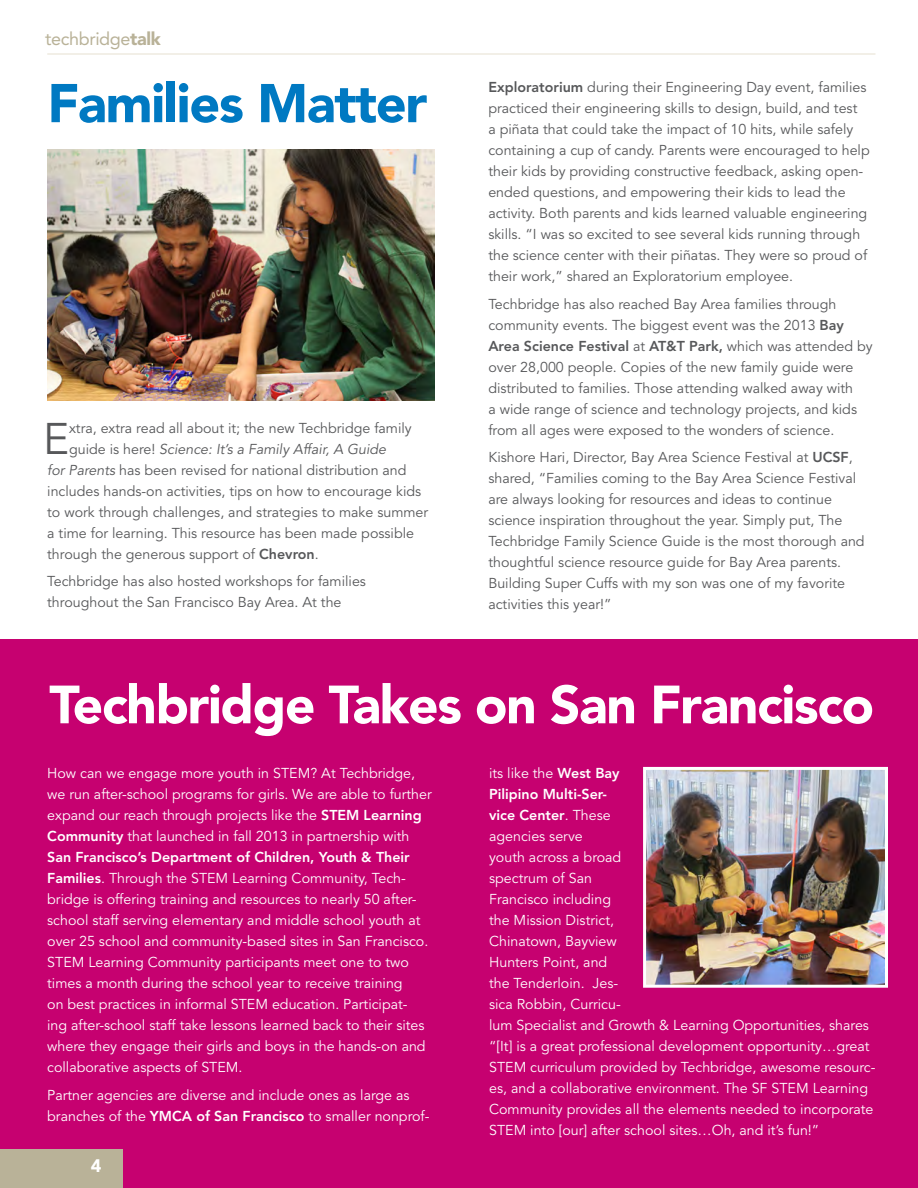
<style>
.page{position:relative;width:918px;height:1188px;background:#fff}
.page>*{position:absolute;margin:0;border:0;box-sizing:border-box;transform-origin:0 0}
.Headline_Big{font:900 54px "Avenir LT Std";letter-spacing:-.025em;color:#0079c2}
.Headline_Big-2{font:900 53.25px "Avenir LT Std";letter-spacing:-.025em;color:#fff}
.Body{font:43.95px "Avenir LT Std";color:#57585a}
.t1{font:18px "Avenir LT Std";letter-spacing:-.02em;color:#b9b298}
.t2{font:900 18px "Avenir LT Std";color:#fff}
.Body-2{font:14.25px/21px "Avenir LT Std";color:#57585a}
.Body-3{font:14.25px/21px "Avenir LT Std";color:#fff}
.Body-4{font:italic 14.25px "Avenir LT Std";color:#57585a}
.s1{font-weight:900}
.s2{font-style:normal}
.s3{font-style:italic}
.s4{font-weight:800}
</style>
<div class="page">
<div style="left:0;top:639px;width:918px;height:549px;background:#c60170"></div>
<div style="left:0;top:1150px;width:123px;height:38px;background:#b9b298"></div>
<hr style="left:47px;top:54px;width:828px;height:1px;background:#e6e0d1">
<img style="left:47px;top:150px;width:387px;height:250px">
<img style="left:647px;top:771px;width:237px;height:213px">
<div style="left:643px;top:767px;width:245px;height:221px;border:3px solid #fff"></div>
<p class="t1" style="left:45px;top:29px;width:117px">techbridge<span class="s1">talk</span></p>
<p class="Headline_Big" style="left:47px;top:71px;width:382px">Families Matter</p>
<p class="Body" style="left:43px;top:413px;width:28px">E</p>
<p class="Body-2" style="left:69px;top:418px;width:344px">xtra, extra read all about it; the new Techbridge family</p>
<p class="Body-4" style="left:69px;top:441px;width:319px"><span class="s2">guide is here!</span> Science: It’s a Family Affair, A Guide</p>
<p class="Body-2" style="left:47px;top:460px;width:361px"><span class="s3">for Parents</span> has been revised for national distribution and</p>
<p class="Body-2" style="left:47px;top:481px;width:375px">includes hands-on activities, tips on how to encourage kids</p>
<p class="Body-2" style="left:47px;top:502px;width:383px">to work through challenges, and strategies to make summer</p>
<p class="Body-2" style="left:47px;top:523px;width:368px">a time for learning. This resource has been made possible</p>
<p class="Body-2" style="left:47px;top:544px;width:273px">through the generous support of <span class="s4">Chevron</span>.</p>
<p class="Body-2" style="left:47px;top:571px;width:320px">Techbridge has also hosted workshops for families throughout the San Francisco Bay Area. At the</p>
<p class="Body-2" style="left:488px;top:77px;width:383px"><span class="s4">Exploratorium</span> during their Engineering Day event, families practiced their engineering skills to design, build, and test<br>a piñata that could take the impact of 10 hits, while safely containing a cup of candy. Parents were encouraged to help their kids by providing constructive feedback, asking open&shy;ended questions, and empowering their kids to lead the activity. Both parents and kids learned valuable engineering skills. “I was so excited to see several kids running through the science center with their piñatas. They were so proud of their work,” shared an Exploratorium employee.</p>
<p class="Body-2" style="left:488px;top:294px;width:386px">Techbridge has also reached Bay Area families through community events. The biggest event was the 2013 <span class="s4">Bay Area Science Festival</span> at <span class="s4">AT&amp;T Park,</span> which was attended by over 28,000 people. Copies of the new family guide were distributed to families. Those attending walked away with<br>a wide range of science and technology projects, and kids from all ages were exposed to the wonders of science.</p>
<p class="Body-2" style="left:488px;top:447px;width:378px">Kishore Hari, Director, Bay Area Science Festival at <span class="s4">UCSF</span>, shared, “Families coming to the Bay Area Science Festival are always looking for resources and ideas to continue science inspiration throughout the year. Simply put, The Techbridge Family Science Guide is the most thorough and thoughtful science resource guide for Bay Area parents.<br>Building Super Cuffs with my son was one of my favorite activities this year!”</p>
<p class="Headline_Big-2" style="left:49px;top:673px;width:826px">Techbridge Takes on San Francisco</p>
<p class="Body-3" style="left:47px;top:763px;width:386px">How can we engage more youth in STEM? At Techbridge, we run after-school programs for girls. We are able to further expand our reach through projects like the <span class="s4">STEM Learning Community</span> that launched in fall 2013 in partnership with <span class="s4">San Francisco’s Department of Children, Youth &amp; Their Families</span>. Through the STEM Learning Community, Tech&shy;bridge is offering training and resources to nearly 50 after&shy;school staff serving elementary and middle school youth at over 25 school and community-based sites in San Francisco.<br>STEM Learning Community participants meet one to two times a month during the school year to receive training<br>on best practices in informal STEM education. Participat-<br>ing after-school staff take lessons learned back to their sites where they engage their girls and boys in the hands-on and collaborative aspects of STEM.</p>
<p class="Body-3" style="left:47px;top:1085px;width:384px">Partner agencies are diverse and include ones as large as branches of the <span class="s4">YMCA of San Francisco</span> to smaller nonprof-</p>
<p class="t2" style="left:91px;top:1155px;width:12px">4</p>
<p class="Body-3" style="left:489px;top:763px;width:388px">its like the <span class="s4">West Bay<br>Pilipino Multi-Ser-<br>vice Center</span>. These<br>agencies serve<br>youth across a broad<br>spectrum of San<br>Francisco including<br>the Mission District,<br>Chinatown, Bayview<br>Hunters Point, and<br>the Tenderloin. Jes-<br>sica Robbin, Curricu-<br>lum Specialist and Growth &amp; Learning Opportunities, shares “[It] is a great professional development opportunity…great<br>STEM curriculum provided by Techbridge, awesome resourc&shy;es, and a collaborative environment. The SF STEM Learning<br>Community provides all the elements needed to incorporate<br>STEM into [our] after school sites…Oh, and it’s fun!”</p>
</div>
